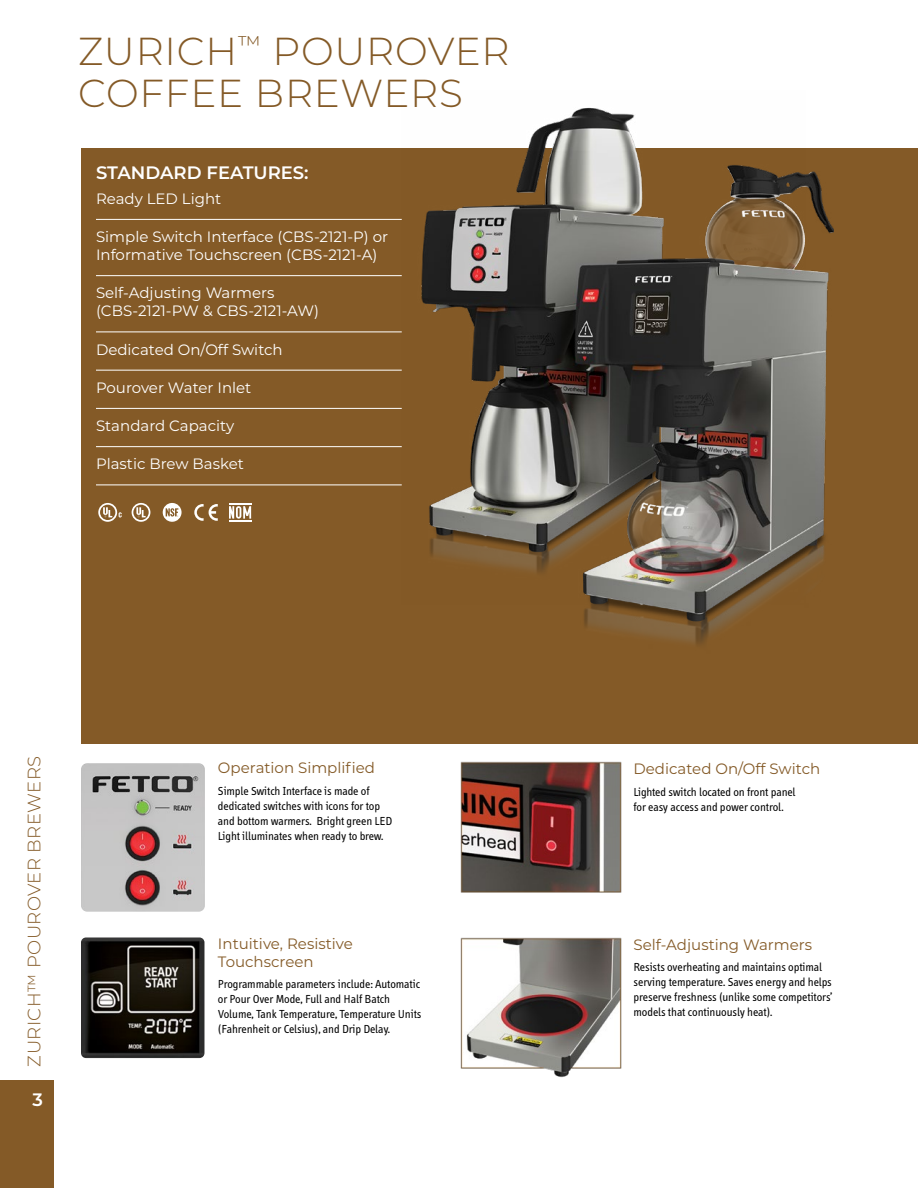
<style>
.page{position:relative;width:918px;height:1188px;background:#fff}
.page>*{position:absolute;margin:0;border:0;box-sizing:border-box;transform-origin:0 0}
.t1{font:300 39px/42px "Montserrat";letter-spacing:.02em;color:#845a27}
.t2{font:300 18px "Montserrat";letter-spacing:.025em;color:#845a27}
.t3{font:600 18px "Montserrat";color:#fff}
.t4{font:15px/18px "Montserrat";color:#fff}
.t5{font:15px/18px "Montserrat";color:#845a27}
.t6{font:12px/15px "Info";color:#000}
</style>
<div class="page">
<div style="left:81px;top:148px;width:837px;height:596px;background:#845a27"></div>
<hr style="left:96px;top:219px;width:306px;height:1px;background:#fff">
<hr style="left:96px;top:275px;width:306px;height:1px;background:#fff">
<hr style="left:96px;top:332px;width:306px;height:1px;background:#fff">
<hr style="left:96px;top:370px;width:306px;height:1px;background:#fff">
<hr style="left:96px;top:408px;width:306px;height:1px;background:#fff">
<hr style="left:96px;top:446px;width:306px;height:1px;background:#fff">
<hr style="left:96px;top:485px;width:306px;height:1px;background:#fff">
<img style="left:460px;top:761px;width:162px;height:132px">
<img style="left:81px;top:763px;width:124px;height:149px">
<img style="left:460px;top:937px;width:162px;height:141px">
<img style="left:421px;top:107px;width:412px;height:537px">
<img style="left:81px;top:937px;width:123px;height:121px">
<svg style="left:98px;top:503px;width:24px;height:19px"></svg>
<svg style="left:163px;top:503px;width:19px;height:19px"></svg>
<svg style="left:132px;top:503px;width:18px;height:19px"></svg>
<svg style="left:194px;top:504px;width:24px;height:17px"></svg>
<hr style="left:229px;top:520px;width:22px;height:2px;background:#fff">
<svg style="left:229px;top:503px;width:22px;height:16px"></svg>
<div style="left:0;top:1080px;width:54px;height:108px;background:#845a27"></div>
<h1 class="t1" style="left:78px;top:29px;width:433px">ZURICH<sup>™</sup> POUROVER<br>COFFEE BREWERS</h1>
<h2 class="t3" style="left:96px;top:160px;width:214px">STANDARD FEATURES:</h2>
<p class="t4" style="left:96px;top:189px;width:127px">Ready LED Light</p>
<p class="t4" style="left:96px;top:227px;width:294px">Simple Switch Interface (CBS-2121-P) or<br>Informative Touchscreen (CBS-2121-A)</p>
<p class="t4" style="left:96px;top:284px;width:225px">Self-Adjusting Warmers (CBS-2121-PW &amp; CBS-2121-AW)</p>
<p class="t4" style="left:96px;top:340px;width:188px">Dedicated On/Off Switch</p>
<p class="t4" style="left:96px;top:378px;width:157px">Pourover Water Inlet</p>
<p class="t4" style="left:96px;top:416px;width:140px">Standard Capacity</p>
<p class="t4" style="left:96px;top:455px;width:149px">Plastic Brew Basket</p>
<h2 class="t2" style="left:22px;top:1066px;width:312px;rotate:-90deg">ZURICH™ POUROVER BREWERS</h2>
<h2 class="t3" style="left:33px;top:1087px;width:12px">3</h2>
<p class="t5" style="left:218px;top:758px;width:159px">Operation Simplified</p>
<p class="t6" style="left:218px;top:783px;width:176px">Simple Switch Interface is made of dedicated switches with icons for top and bottom warmers. Bright green LED Light illuminates when ready to brew.</p>
<p class="t5" style="left:218px;top:934px;width:136px">Intuitive, Resistive<br>Touchscreen</p>
<p class="t6" style="left:218px;top:977px;width:205px">Programmable parameters include: Automatic or Pour Over Mode, Full and Half Batch Volume, Tank Temperature, Temperature Units (Fahrenheit or Celsius), and Drip Delay.</p>
<p class="t5" style="left:634px;top:760px;width:188px">Dedicated On/Off Switch</p>
<p class="t6" style="left:634px;top:785px;width:164px">Lighted switch located on front panel for easy access and power control.</p>
<p class="t5" style="left:634px;top:935px;width:180px">Self-Adjusting Warmers</p>
<p class="t6" style="left:634px;top:960px;width:200px">Resists overheating and maintains optimal serving temperature. Saves energy and helps preserve freshness (unlike some competitors’ models that continuously heat).</p>
</div>
